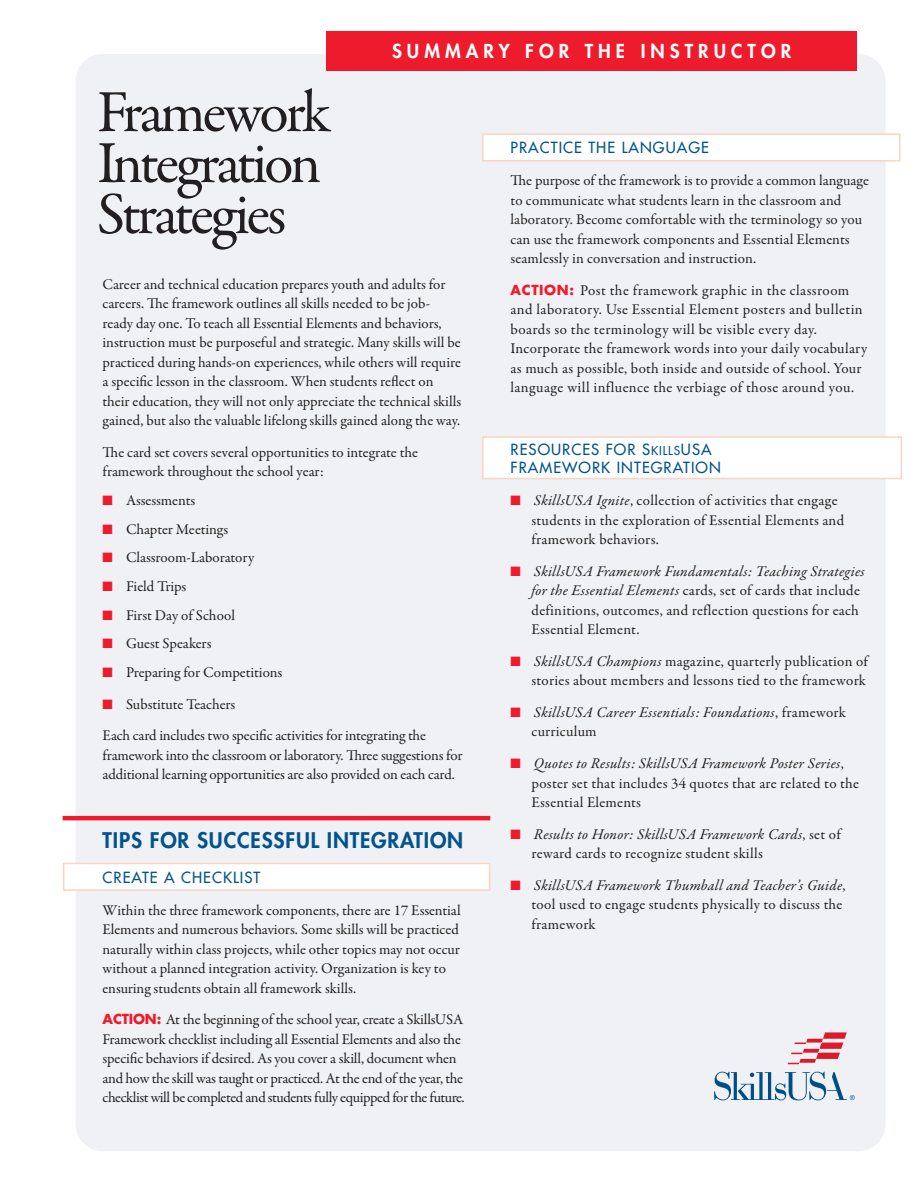
<style>
.page{position:relative;width:918px;height:1188px;background:#fff}
.page>*{position:absolute;margin:0;border:0;box-sizing:border-box;transform-origin:0 0}
.Bullets{font:60px/51px "Garamond Premr Pro";letter-spacing:-.055em;color:#231f20}
.Bullets-2{font:800 21px "Futura Std";letter-spacing:.04em;color:#00538d}
.Bullets-3{font:800 18.75px "Futura Std";letter-spacing:.27em;color:#fff}
.Bullets-4{font:15px/19.5px "Garamond Premr Pro";color:#231f20}
.Bullets-5{font:15px/19.5px "Garamond Premr Pro";letter-spacing:.02em;color:#231f20}
.Bullets-6{font:15px/19.5px "Garamond Premr Pro";letter-spacing:.025em;color:#231f20}
.Bullets-7{font:15px/19.5px "Garamond Premr Pro";letter-spacing:-.02em;color:#231f20}
.Bullets-8{font:500 15px/18px "Futura Std";letter-spacing:.07em;color:#00538d}
.Bullets-9{font:italic 15px/19.5px "Garamond Premr Pro";letter-spacing:.02em;color:#231f20}
.s1{color:#ee1b2c}
.s2{font-family:"Futura Std";font-weight:700;font-size:13.5px;color:#ee1b2c}
.s3{font-size:12px}
.s4{font-style:italic}
.s5{font-style:normal}
</style>
<div class="page">
<div style="left:76px;top:54px;width:810px;height:1097px;background:#eff1f4;border-radius:27px"></div>
<div style="left:482px;top:436px;width:420px;height:43px;background:#fff;border:2px solid #fcd3c4"></div>
<div style="left:482px;top:133px;width:419px;height:28px;background:#fff;border:2px solid #fcd3c4"></div>
<svg style="left:788px;top:1032px;width:59px;height:32px"></svg>
<svg style="left:714px;top:1072px;width:141px;height:28px"></svg>
<div style="left:326px;top:31px;width:531px;height:40px;background:#ee1b2c"></div>
<div style="left:63px;top:863px;width:427px;height:28px;background:#fff;border:2px solid #fcd3c4"></div>
<hr style="left:63px;top:816px;width:427px;height:4px;background:#ee1b2c">
<p class="Bullets-3" style="left:392px;top:39px;width:401px">SUMMARY FOR THE INSTRUCTOR</p>
<p class="Bullets" style="left:97px;top:88px;width:236px">Framework<br>Integration<br>Strategies</p>
<p class="Bullets-4" style="left:103px;top:275px;width:360px">Career and technical education prepares youth and adults for careers. The framework outlines all skills needed to be job&shy;ready day one. To teach all Essential Elements and behaviors, instruction must be purposeful and strategic. Many skills will be practiced during hands-on experiences, while others will require a specific lesson in the classroom. When students reflect on their education, they will not only appreciate the technical skills gained, but also the valuable lifelong skills gained along the way.</p>
<p class="Bullets-4" style="left:103px;top:443px;width:317px">The card set covers several opportunities to integrate the framework throughout the school year:</p>
<p class="Bullets-4" style="left:103px;top:491px;width:94px"><span class="s1">■</span> Assessments</p>
<p class="Bullets-4" style="left:103px;top:520px;width:127px"><span class="s1">■</span> Chapter Meetings</p>
<p class="Bullets-4" style="left:103px;top:548px;width:153px"><span class="s1">■</span> Classroom-Laboratory</p>
<p class="Bullets-4" style="left:103px;top:577px;width:85px"><span class="s1">■</span> Field Trips</p>
<p class="Bullets-4" style="left:103px;top:606px;width:134px"><span class="s1">■</span> First Day of School</p>
<p class="Bullets-4" style="left:103px;top:634px;width:110px"><span class="s1">■</span> Guest Speakers</p>
<p class="Bullets-4" style="left:103px;top:663px;width:181px"><span class="s1">■</span> Preparing for Competitions</p>
<p class="Bullets-4" style="left:103px;top:694px;width:134px"><span class="s1">■</span> Substitute Teachers</p>
<p class="Bullets-4" style="left:103px;top:726px;width:361px">Each card includes two specific activities for integrating the framework into the classroom or laboratory. Three suggestions for additional learning opportunities are also provided on each card.</p>
<p class="Bullets-2" style="left:103px;top:827px;width:362px">TIPS FOR SUCCESSFUL INTEGRATION</p>
<p class="Bullets-8" style="left:103px;top:869px;width:159px">CREATE A CHECKLIST</p>
<p class="Bullets-4" style="left:103px;top:901px;width:360px">Within the three framework components, there are 17 Essential Elements and numerous behaviors. Some skills will be practiced naturally within class projects, while other topics may not occur without a planned integration activity. Organization is key to ensuring students obtain all framework skills.</p>
<p class="Bullets-7" style="left:103px;top:1010px;width:364px"><span class="s2">ACTION:</span> At the beginning of the school year, create a SkillsUSA Framework checklist including all Essential Elements and also the specific behaviors if desired. As you cover a skill, document when and how the skill was taught or practiced. At the end of the year, the checklist will be completed and students fully equipped for the future.</p>
<p class="Bullets-8" style="left:511px;top:139px;width:200px">PRACTICE THE LANGUAGE</p>
<p class="Bullets-4" style="left:511px;top:171px;width:360px">The purpose of the framework is to provide a common language to communicate what students learn in the classroom and laboratory. Become comfortable with the terminology so you can use the framework components and Essential Elements seamlessly in conversation and instruction.</p>
<p class="Bullets-6" style="left:511px;top:281px;width:358px"><span class="s2">ACTION:</span> Post the framework graphic in the classroom and laboratory. Use Essential Element posters and bulletin boards so the terminology will be visible every day.<br>Incorporate the framework words into your daily vocabulary as much as possible, both inside and outside of school. Your language will influence the verbiage of those around you.</p>
<p class="Bullets-8" style="left:511px;top:440px;width:212px">RESOURCES FOR S<span class="s3">KILLS</span>USA<br>FRAMEWORK INTEGRATION</p>
<p class="Bullets-4" style="left:532px;top:491px;width:314px;text-indent:-21px"><span class="s1">■</span> <span class="s4">SkillsUSA Ignite</span>, collection of activities that engage students in the exploration of Essential Elements and framework behaviors.</p>
<p class="Bullets-5" style="left:532px;top:562px;width:335px;text-indent:-21px"><span class="s1">■</span> <span class="s4">SkillsUSA Framework Fundamentals: Teaching Strategies for the Essential Elements</span> cards, set of cards that include definitions, outcomes, and reflection questions for each Essential Element.</p>
<p class="Bullets-5" style="left:511px;top:652px;width:359px;text-align:right"><span class="s1">■</span> <span class="s4">SkillsUSA Champions</span> magazine, quarterly publication of stories about members and lessons tied to the framework</p>
<p class="Bullets-9" style="left:532px;top:703px;width:316px;text-indent:-21px"><span class="s1">■</span> SkillsUSA Career Essentials: Foundations<span class="s5">, framework curriculum</span></p>
<p class="Bullets-4" style="left:532px;top:754px;width:329px;text-indent:-21px"><span class="s1">■</span> <span class="s4">Quotes to Results: SkillsUSA Framework Poster Series</span>, poster set that includes 34 quotes that are related to the<br>Essential Elements</p>
<p class="Bullets-5" style="left:532px;top:825px;width:311px;text-indent:-21px"><span class="s1">■</span> <span class="s4">Results to Honor: SkillsUSA Framework Cards</span>, set of reward cards to recognize student skills</p>
<p class="Bullets-5" style="left:532px;top:876px;width:316px;text-indent:-21px"><span class="s1">■</span> <span class="s4">SkillsUSA Framework Thumball and Teacher’s Guide</span>, tool used to engage students physically to discuss the framework</p>
</div>
